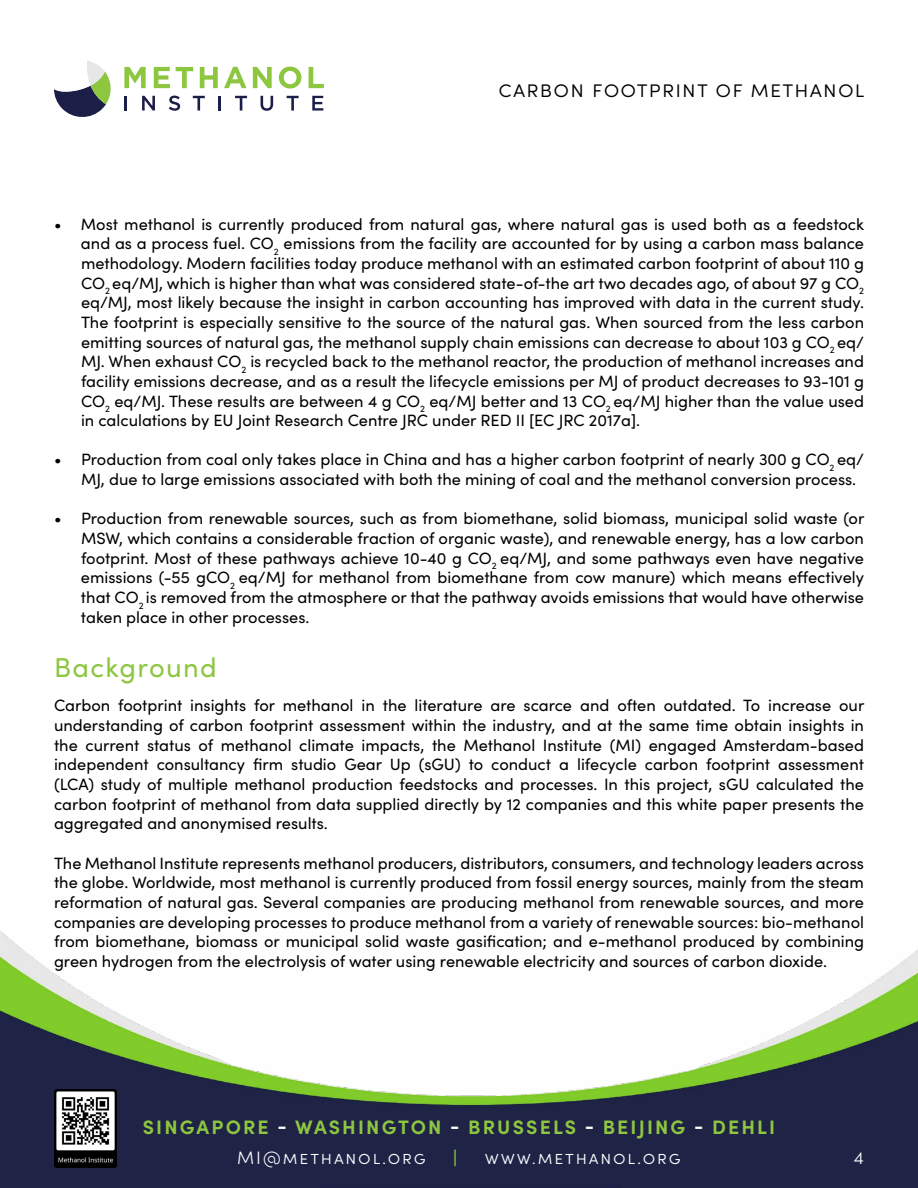
<style>
.page{position:relative;width:918px;height:1188px;background:#fff}
.page>*{position:absolute;margin:0;border:0;box-sizing:border-box;transform-origin:0 0}
.t1{font:27.3px "Sofia Pro";letter-spacing:.05em;color:#8dc63f}
.t2{font:300 22.5px "Sofia Pro";letter-spacing:.05em;color:#000}
.t3{font:700 19.5px "Sofia Pro";letter-spacing:.11em;color:#8dc63f}
.t4{font:300 18px "Sofia Pro";letter-spacing:.1em;color:#fff}
.t5{font:700 18px "Sofia Pro";color:#8dc63f}
.t6{font:16.35px/19.6px "Sofia Pro";color:#000;text-align:justify}
.s1{color:#fff}
</style>
<div class="page">
<svg style="left:54px;top:61px;width:57px;height:56px"></svg>
<svg style="left:124px;top:67px;width:22px;height:21px"></svg>
<svg style="left:154px;top:67px;width:16px;height:21px"></svg>
<svg style="left:176px;top:67px;width:17px;height:21px"></svg>
<svg style="left:200px;top:67px;width:18px;height:21px"></svg>
<svg style="left:224px;top:67px;width:23px;height:21px"></svg>
<svg style="left:253px;top:67px;width:19px;height:21px"></svg>
<svg style="left:279px;top:67px;width:22px;height:22px"></svg>
<svg style="left:309px;top:67px;width:15px;height:21px"></svg>
<svg style="left:125px;top:96px;width:2px;height:15px"></svg>
<svg style="left:142px;top:96px;width:13px;height:15px"></svg>
<svg style="left:169px;top:96px;width:11px;height:15px"></svg>
<svg style="left:193px;top:96px;width:12px;height:15px"></svg>
<svg style="left:219px;top:96px;width:2px;height:15px"></svg>
<svg style="left:235px;top:96px;width:12px;height:15px"></svg>
<svg style="left:261px;top:96px;width:12px;height:15px"></svg>
<svg style="left:287px;top:96px;width:12px;height:15px"></svg>
<svg style="left:312px;top:96px;width:11px;height:15px"></svg>
<img style="left:0;top:931px;width:918px;height:257px">
<img style="left:54px;top:1089px;width:63px;height:79px">
<h2 class="t2" style="left:499px;top:73px;width:367px">carbon footprint of methanol</h2>
<p class="t6" style="left:81px;top:213px;width:785px;text-indent:-27px">• Most methanol is currently produced from natural gas, where natural gas is used both as a feedstock and as a process fuel. CO<sub>2</sub> emissions from the facility are accounted for by using a carbon mass balance methodology. Modern facilities today produce methanol with an estimated carbon footprint of about 110 g CO<sub>2</sub> eq/MJ, which is higher than what was considered state-of-the art two decades ago, of about 97 g CO<sub>2 </sub>eq/MJ, most likely because the insight in carbon accounting has improved with data in the current study.<br>The footprint is especially sensitive to the source of the natural gas. When sourced from the less carbon emitting sources of natural gas, the methanol supply chain emissions can decrease to about 103 g CO<sub>2</sub> eq/ MJ. When exhaust CO<sub>2</sub> is recycled back to the methanol reactor, the production of methanol increases and facility emissions decrease, and as a result the lifecycle emissions per MJ of product decreases to 93-101 g CO<sub>2</sub> eq/MJ. These results are between 4 g CO<sub>2</sub> eq/MJ better and 13 CO<sub>2</sub> eq/MJ higher than the value used in calculations by EU Joint Research Centre JRC under RED II [EC JRC 2017a].</p>
<p class="t6" style="left:81px;top:449px;width:784px;text-indent:-27px">• Production from coal only takes place in China and has a higher carbon footprint of nearly 300 g CO<sub>2</sub> eq/<br>MJ, due to large emissions associated with both the mining of coal and the methanol conversion process.</p>
<p class="t6" style="left:81px;top:508px;width:785px;text-indent:-27px">• Production from renewable sources, such as from biomethane, solid biomass, municipal solid waste (or MSW, which contains a considerable fraction of organic waste), and renewable energy, has a low carbon footprint. Most of these pathways achieve 10-40 g CO<sub>2</sub> eq/MJ, and some pathways even have negative emissions (-55 gCO<sub>2</sub> eq/MJ for methanol from biomethane from cow manure) which means effectively that CO<sub>2</sub> is removed from the atmosphere or that the pathway avoids emissions that would have otherwise taken place in other processes.</p>
<h1 class="t1" style="left:54px;top:647px;width:164px">Background</h1>
<p class="t6" style="left:54px;top:695px;width:812px">Carbon footprint insights for methanol in the literature are scarce and often outdated. To increase our understanding of carbon footprint assessment within the industry, and at the same time obtain insights in the current status of methanol climate impacts, the Methanol Institute (MI) engaged Amsterdam-based independent consultancy firm studio Gear Up (sGU) to conduct a lifecycle carbon footprint assessment (LCA) study of multiple methanol production feedstocks and processes. In this project, sGU calculated the carbon footprint of methanol from data supplied directly by 12 companies and this white paper presents the aggregated and anonymised results.</p>
<p class="t6" style="left:54px;top:852px;width:812px">The Methanol Institute represents methanol producers, distributors, consumers, and technology leaders across the globe. Worldwide, most methanol is currently produced from fossil energy sources, mainly from the steam reformation of natural gas. Several companies are producing methanol from renewable sources, and more companies are developing processes to produce methanol from a variety of renewable sources: bio-methanol from biomethane, biomass or municipal solid waste gasification; and e-methanol produced by combining green hydrogen from the electrolysis of water using renewable electricity and sources of carbon dioxide.</p>
<p class="t3" style="left:143px;top:1112px;width:634px">SINGAPORE <span class="s1">-</span> WASHINGTON <span class="s1">-</span> BRUSSELS <span class="s1">-</span> BEIJING <span class="s1">-</span> DEHLI</p>
<p class="t4" style="left:237px;top:1145px;width:190px">MI@methanol.org</p>
<p class="t5" style="left:453px;top:1144px;width:6px">|</p>
<p class="t4" style="left:485px;top:1145px;width:197px">www.methanol.org</p>
<p class="t4" style="left:854px;top:1145px;width:12px">4</p>
</div>
